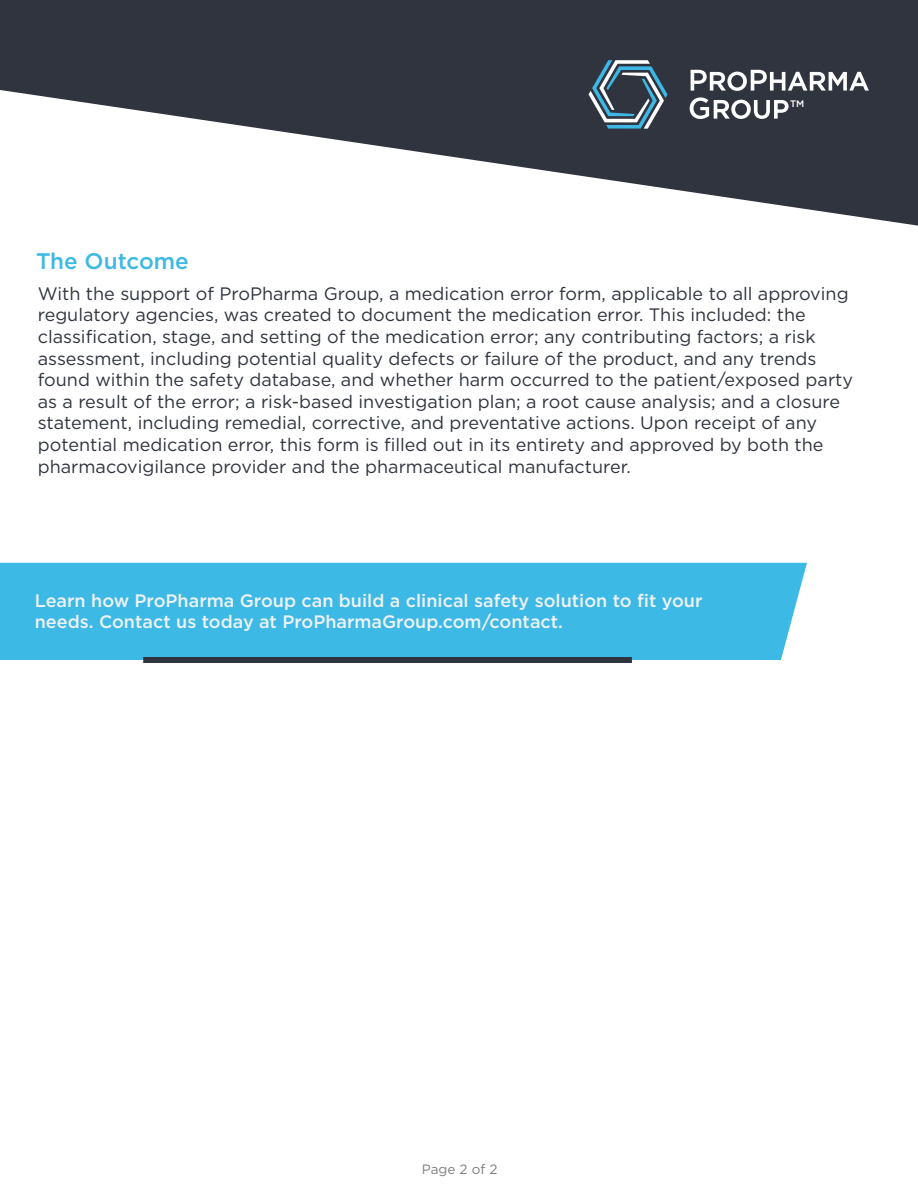
<style>
.page{position:relative;width:918px;height:1188px;background:#fff}
.page>*{position:absolute;margin:0;border:0;box-sizing:border-box;transform-origin:0 0}
.t1{font:500 22.5px "Gotham";color:#3db9e5}
.t2{font:18px/21.6px "Gotham";color:#2f343f}
.t3{font:500 18px/21.6px "Gotham";color:#eff2f5}
.t4{font:13.5px "Gotham";color:#7c7e7d}
.t5{font:500 9.45px "Gotham";color:#fff}
</style>
<div class="page">
<svg style="left:0;top:0;width:918px;height:226px;fill:#2f343f"></svg>
<svg style="left:589px;top:60px;width:79px;height:69px"></svg>
<svg style="left:691px;top:70px;width:178px;height:21px"></svg>
<svg style="left:690px;top:97px;width:99px;height:22px"></svg>
<div style="left:0;top:563px;width:807px;height:97px;background:#3db9e5"></div>
<div style="left:143px;top:657px;width:489px;height:6px;background:#2f343f"></div>
<p class="t5" style="left:790px;top:98px;width:16px">TM</p>
<p class="t1" style="left:36px;top:247px;width:154px">The Outcome</p>
<p class="t2" style="left:38px;top:282px;width:817px">With the support of ProPharma Group, a medication error form, applicable to all approving regulatory agencies, was created to document the medication error. This included: the classification, stage, and setting of the medication error; any contributing factors; a risk assessment, including potential quality defects or failure of the product, and any trends found within the safety database, and whether harm occurred to the patient/exposed party as a result of the error; a risk-based investigation plan; a root cause analysis; and a closure statement, including remedial, corrective, and preventative actions. Upon receipt of any potential medication error, this form is filled out in its entirety and approved by both the pharmacovigilance provider and the pharmaceutical manufacturer.</p>
<p class="t3" style="left:35px;top:590px;width:669px">Learn how ProPharma Group can build a clinical safety solution to fit your needs. Contact us today at ProPharmaGroup.com/contact.</p>
<p class="t4" style="left:422px;top:1160px;width:77px">Page 2 of 2</p>
</div>
